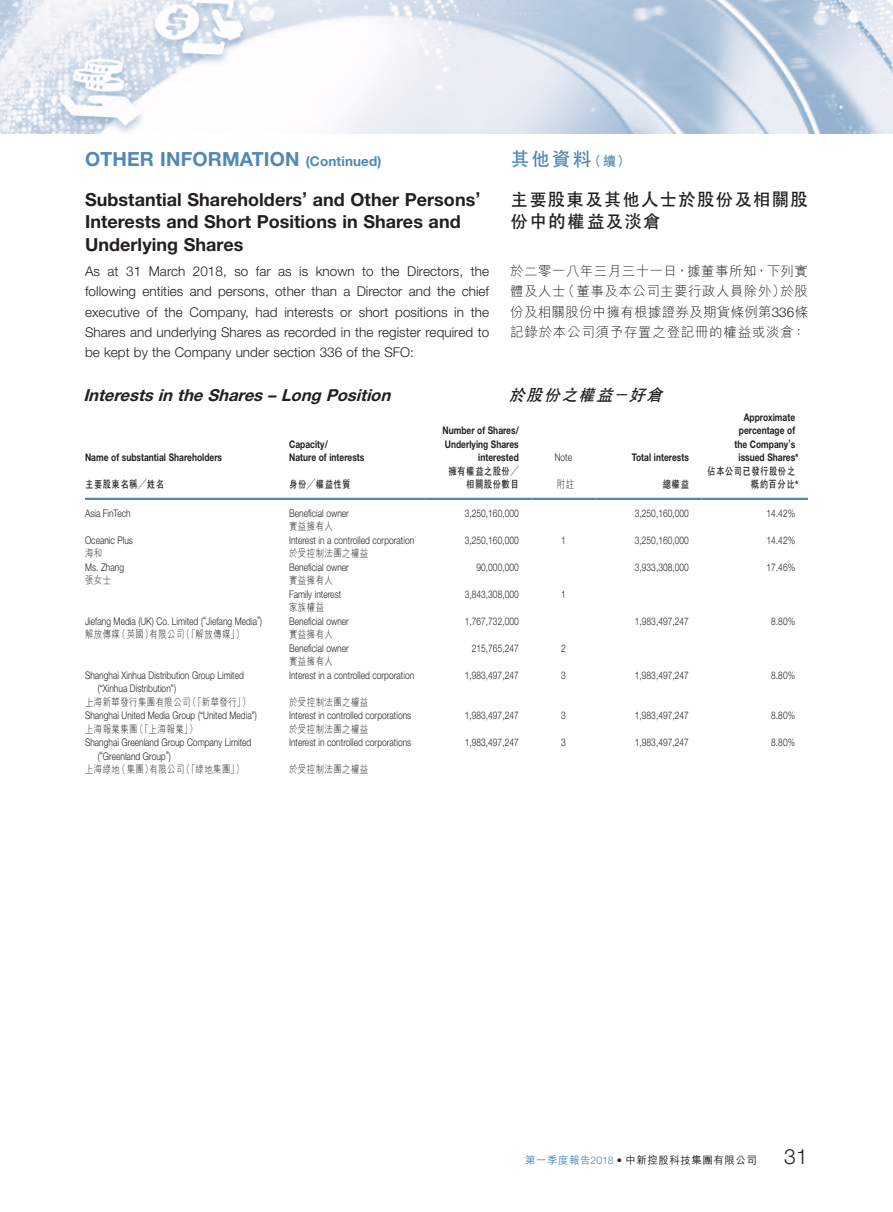
<style>
.page{position:relative;width:893px;height:1212px;background:#fff}
.page>*{position:absolute;margin:0;border:0;box-sizing:border-box;transform-origin:0 0}
.t1{font:300 21px "Helvetica Neue LT Std";color:#231f20}
.Heading_1{font:700 19.5px "Helvetica Neue LT Std";letter-spacing:.01em;color:#5089b4}
.C_Heading_1{font:700 19.5px "C Hei 2 HK";color:#5089b4}
.Heading_2{font:700 18px/22.5px "Helvetica Neue LT Std";letter-spacing:.005em;color:#231f20}
.C_Heading_2{font:700 18px/22.5px "C Hei 2 HK";letter-spacing:.035em;color:#231f20}
.Heading_3{font:italic 700 16.5px "Helvetica Neue LT Std";color:#231f20}
.C_Heading_3{font:italic 700 16.5px "C Hei 2 HK";color:#231f20}
.Body_Text{font:300 13.5px/20.2px "Helvetica Neue LT Std";letter-spacing:.005em;color:#231f20;text-align:justify}
.C_Body_Text{font:300 13.5px/20.2px "M Hei HK";letter-spacing:.035em;color:#231f20;text-align:justify}
.Body_Text-2{font:300 10.5px/13.5px "Helvetica Neue LT Std";letter-spacing:.005em;color:#231f20;scale:.8 1}
.Body_Text-3{font:700 10.5px "Helvetica Neue LT Std";letter-spacing:.005em;color:#231f20;scale:.8 1}
.Body_Text-4{font:300 10.5px "M Hei HK";letter-spacing:.055em;color:#231f20;scale:.8 1}
.Body_Text-5{font:700 10.5px "C Hei 2 HK";letter-spacing:.055em;color:#231f20;scale:.8 1}
.t2{font:500 10.5px "M Hei HK";letter-spacing:.05em;color:#231f20}
.s1{font-size:13.5px}
.s2{font-family:"Helvetica Neue LT Std"}
.s3{color:#5089b4}
.s4{font-family:"Helvetica Neue LT Std";font-weight:300;color:#5089b4}
.s5{font-family:"Helvetica Neue LT Std";font-weight:300}
</style>
<div class="page">
<img style="left:0;top:0;width:893px;height:133px">
<hr style="left:85px;top:498px;width:204px;height:2px;background:#5089b4">
<hr style="left:289px;top:498px;width:136px;height:2px;background:#5089b4">
<hr style="left:425px;top:498px;width:106px;height:2px;background:#5089b4">
<hr style="left:531px;top:498px;width:64px;height:2px;background:#5089b4">
<hr style="left:595px;top:498px;width:107px;height:2px;background:#5089b4">
<hr style="left:702px;top:498px;width:106px;height:2px;background:#5089b4">
<p class="Heading_1" style="left:85px;top:147px;width:298px">OTHER INFORMATION <span class="s1">(Continued)</span></p>
<p class="Heading_2" style="left:85px;top:188px;width:397px">Substantial Shareholders’ and Other Persons’<br>Interests and Short Positions in Shares and<br>Underlying Shares</p>
<p class="Body_Text" style="left:85px;top:261px;width:406px">As at 31 March 2018, so far as is known to the Directors, the following entities and persons, other than a Director and the chief executive of the Company, had interests or short positions in the Shares and underlying Shares as recorded in the register required to be kept by the Company under section 336 of the SFO:</p>
<p class="Heading_3" style="left:83px;top:385px;width:314px">Interestsin theShares–Long Position</p>
<p class="C_Heading_1" style="left:510px;top:149px;width:122px">其他資料<span class="s1">（續）</span></p>
<p class="C_Heading_2" style="left:510px;top:188px;width:299px">主要股東及其他人士於股份及相關股份中的權益及淡倉</p>
<p class="C_Body_Text" style="left:510px;top:261px;width:299px">於二零一八年三月三十一日，據董事所知，下列實體及人士（董事及本公司主要行政人員除外）於股份及相關股份中擁有根據證券及期貨條例第<span class="s2">336</span>條記錄於本公司須予存置之登記冊的權益或淡倉：</p>
<p class="C_Heading_3" style="left:509px;top:387px;width:160px">於股份之權益－好倉</p>
<p class="Body_Text-3" style="left:85px;top:451px;width:173px">Name of substantial Shareholders</p>
<p class="Body_Text-3" style="left:289px;top:437px;width:50px">Capacity/</p>
<p class="Body_Text-3" style="left:289px;top:451px;width:96px">Nature of interests</p>
<p class="Body_Text-5" style="left:85px;top:479px;width:100px">主要股東名稱╱姓名</p>
<p class="Body_Text-5" style="left:289px;top:479px;width:78px">身份╱權益性質</p>
<p class="Body_Text-3" style="left:442px;top:424px;width:97px">Number of Shares/</p>
<p class="Body_Text-3" style="left:445px;top:437px;width:94px">Underlying Shares</p>
<p class="Body_Text-3" style="left:478px;top:451px;width:52px">interested</p>
<p class="Body_Text-2" style="left:555px;top:450px;width:23px">Note</p>
<p class="Body_Text-3" style="left:632px;top:451px;width:73px">Total interests</p>
<p class="Body_Text-5" style="left:448px;top:465px;width:89px">擁有權益之股份╱</p>
<p class="Body_Text-5" style="left:466px;top:479px;width:67px">相關股份數目</p>
<p class="Body_Text-4" style="left:557px;top:479px;width:23px">附註</p>
<p class="Body_Text-5" style="left:663px;top:479px;width:34px">總權益</p>
<p class="Body_Text-3" style="left:744px;top:410px;width:66px">Approximate</p>
<p class="Body_Text-3" style="left:739px;top:424px;width:72px">percentage of</p>
<p class="Body_Text-3" style="left:734px;top:437px;width:77px">the Company’s</p>
<p class="Body_Text-3" style="left:738px;top:451px;width:77px">issued Shares*</p>
<p class="Body_Text-5" style="left:707px;top:465px;width:112px">佔本公司已發行股份之</p>
<p class="Body_Text-5" style="left:751px;top:479px;width:61px">概約百分比<span class="s2">*</span></p>
<p class="Body_Text-2" style="left:85px;top:506px;width:59px">Asia FinTech</p>
<p class="Body_Text-2" style="left:289px;top:506px;width:76px">Beneficial owner</p>
<p class="Body_Text-2" style="left:465px;top:506px;width:69px">3,250,160,000</p>
<p class="Body_Text-2" style="left:635px;top:506px;width:69px">3,250,160,000</p>
<p class="Body_Text-2" style="left:767px;top:506px;width:37px">14.42%</p>
<p class="Body_Text-4" style="left:289px;top:521px;width:56px">實益擁有人</p>
<p class="Body_Text-2" style="left:85px;top:533px;width:61px">Oceanic Plus</p>
<p class="Body_Text-2" style="left:289px;top:533px;width:158px">Interest in a controlled corporation</p>
<p class="Body_Text-2" style="left:465px;top:533px;width:69px">3,250,160,000</p>
<p class="Body_Text-2" style="left:561px;top:533px;width:7px">1</p>
<p class="Body_Text-2" style="left:635px;top:533px;width:69px">3,250,160,000</p>
<p class="Body_Text-2" style="left:767px;top:533px;width:37px">14.42%</p>
<p class="Body_Text-4" style="left:85px;top:548px;width:23px">海和</p>
<p class="Body_Text-4" style="left:289px;top:548px;width:100px">於受控制法團之權益</p>
<p class="Body_Text-2" style="left:85px;top:560px;width:50px">Ms. Zhang</p>
<p class="Body_Text-2" style="left:289px;top:560px;width:76px">Beneficial owner</p>
<p class="Body_Text-2" style="left:476px;top:560px;width:54px">90,000,000</p>
<p class="Body_Text-2" style="left:635px;top:560px;width:69px">3,933,308,000</p>
<p class="Body_Text-2" style="left:767px;top:560px;width:37px">17.46%</p>
<p class="Body_Text-4" style="left:85px;top:575px;width:34px">張女士</p>
<p class="Body_Text-4" style="left:289px;top:575px;width:56px">實益擁有人</p>
<p class="Body_Text-2" style="left:289px;top:587px;width:67px">Family interest</p>
<p class="Body_Text-2" style="left:465px;top:587px;width:69px">3,843,308,000</p>
<p class="Body_Text-2" style="left:561px;top:587px;width:7px">1</p>
<p class="Body_Text-4" style="left:289px;top:602px;width:45px">家族權益</p>
<p class="Body_Text-2" style="left:85px;top:614px;width:223px">Jiefang Media (UK) Co. Limited (“Jiefang Media”)</p>
<p class="Body_Text-2" style="left:289px;top:614px;width:76px">Beneficial owner</p>
<p class="Body_Text-2" style="left:465px;top:614px;width:69px">1,767,732,000</p>
<p class="Body_Text-2" style="left:635px;top:614px;width:69px">1,983,497,247</p>
<p class="Body_Text-2" style="left:771px;top:614px;width:31px">8.80%</p>
<p class="Body_Text-4" style="left:85px;top:629px;width:201px">解放傳媒（英國）有限公司（「解放傳媒」）</p>
<p class="Body_Text-4" style="left:289px;top:629px;width:56px">實益擁有人</p>
<p class="Body_Text-2" style="left:289px;top:641px;width:76px">Beneficial owner</p>
<p class="Body_Text-2" style="left:472px;top:641px;width:60px">215,765,247</p>
<p class="Body_Text-2" style="left:561px;top:641px;width:7px">2</p>
<p class="Body_Text-4" style="left:289px;top:656px;width:56px">實益擁有人</p>
<p class="Body_Text-2" style="left:98px;top:668px;width:184px;text-indent:-13px">Shanghai Xinhua Distribution Group Limited (“Xinhua Distribution”)</p>
<p class="Body_Text-2" style="left:289px;top:668px;width:158px">Interest in a controlled corporation</p>
<p class="Body_Text-2" style="left:465px;top:668px;width:69px">1,983,497,247</p>
<p class="Body_Text-2" style="left:561px;top:668px;width:7px">3</p>
<p class="Body_Text-2" style="left:635px;top:668px;width:69px">1,983,497,247</p>
<p class="Body_Text-2" style="left:771px;top:668px;width:31px">8.80%</p>
<p class="Body_Text-4" style="left:85px;top:696px;width:208px">上海新華發行集團有限公司（「新華發行」）</p>
<p class="Body_Text-4" style="left:289px;top:696px;width:100px">於受控制法團之權益</p>
<p class="Body_Text-2" style="left:85px;top:708px;width:216px">Shanghai United Media Group (“United Media”)</p>
<p class="Body_Text-2" style="left:289px;top:708px;width:154px">Interest in controlled corporations</p>
<p class="Body_Text-2" style="left:465px;top:708px;width:69px">1,983,497,247</p>
<p class="Body_Text-2" style="left:561px;top:708px;width:7px">3</p>
<p class="Body_Text-2" style="left:635px;top:708px;width:69px">1,983,497,247</p>
<p class="Body_Text-2" style="left:771px;top:708px;width:31px">8.80%</p>
<p class="Body_Text-4" style="left:85px;top:723px;width:142px">上海報業集團（「上海報業」）</p>
<p class="Body_Text-4" style="left:289px;top:723px;width:100px">於受控制法團之權益</p>
<p class="Body_Text-2" style="left:98px;top:735px;width:194px;text-indent:-13px">Shanghai Greenland Group Company Limited (“Greenland Group”)</p>
<p class="Body_Text-2" style="left:289px;top:735px;width:154px">Interest in controlled corporations</p>
<p class="Body_Text-2" style="left:465px;top:735px;width:69px">1,983,497,247</p>
<p class="Body_Text-2" style="left:561px;top:735px;width:7px">3</p>
<p class="Body_Text-2" style="left:635px;top:735px;width:69px">1,983,497,247</p>
<p class="Body_Text-2" style="left:771px;top:735px;width:31px">8.80%</p>
<p class="Body_Text-4" style="left:85px;top:764px;width:201px">上海綠地（集團）有限公司（「綠地集團」）</p>
<p class="Body_Text-4" style="left:289px;top:764px;width:100px">於受控制法團之權益</p>
<p class="t2" style="left:525px;top:1152px;width:233px"><span class="s3">第一季度報告</span><span class="s4">2018</span> <span class="s5">•</span> 中新控股科技集團有限公司</p>
<h1 class="t1" style="left:784px;top:1143px;width:25px">31</h1>
</div>
